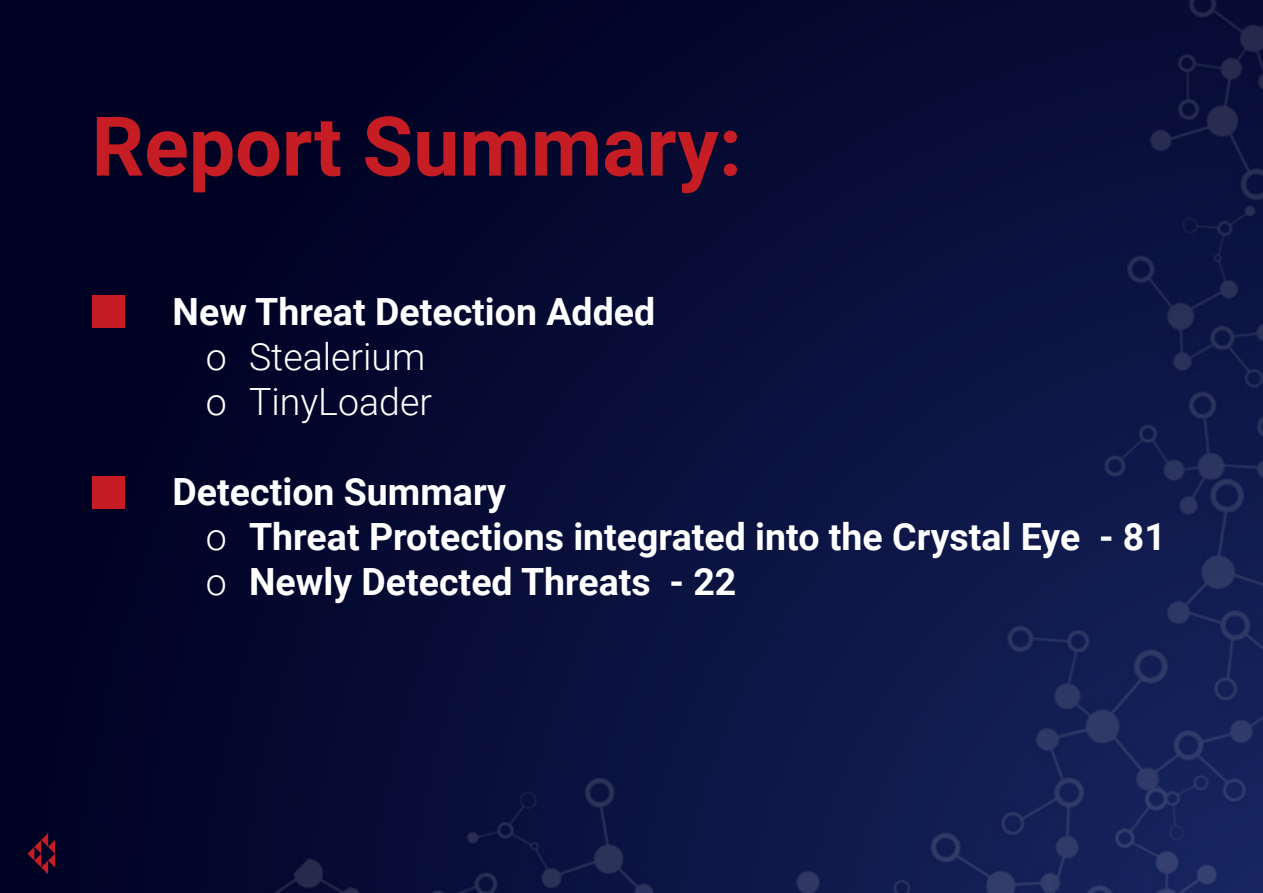
<style>
.page{position:relative;width:1263px;height:893px;background:#fff}
.page>*{position:absolute;margin:0;border:0;box-sizing:border-box;transform-origin:0 0}
.t1{font:700 82.5px "Roboto";color:#c61d25}
.t2{font:700 37.5px/45px "Roboto";color:#fff}
.t3{font:300 37.5px/45px "Roboto";color:#fff}
.s1{font-weight:300}
</style>
<div class="page">
<img style="left:0;top:0;width:1263px;height:893px">
<svg style="left:28px;top:833px;width:27px;height:41px"></svg>
<div style="left:92px;top:295px;width:33px;height:32px;background:#c61d25"></div>
<div style="left:92px;top:477px;width:33px;height:32px;background:#c61d25"></div>
<h1 class="t1" style="left:92px;top:88px;width:652px">Report Summary:</h1>
<p class="t2" style="left:173px;top:288px;width:484px">New Threat Detection Added</p>
<p class="t3" style="left:206px;top:333px;width:227px">o Stealerium o TinyLoader</p>
<p class="t2" style="left:206px;top:468px;width:961px;text-indent:-33px">Detection Summary<br><span class="s1">o</span> Threat Protections integrated into the Crystal Eye - 81 <span class="s1">o</span> Newly Detected Threats - 22</p>
</div>
